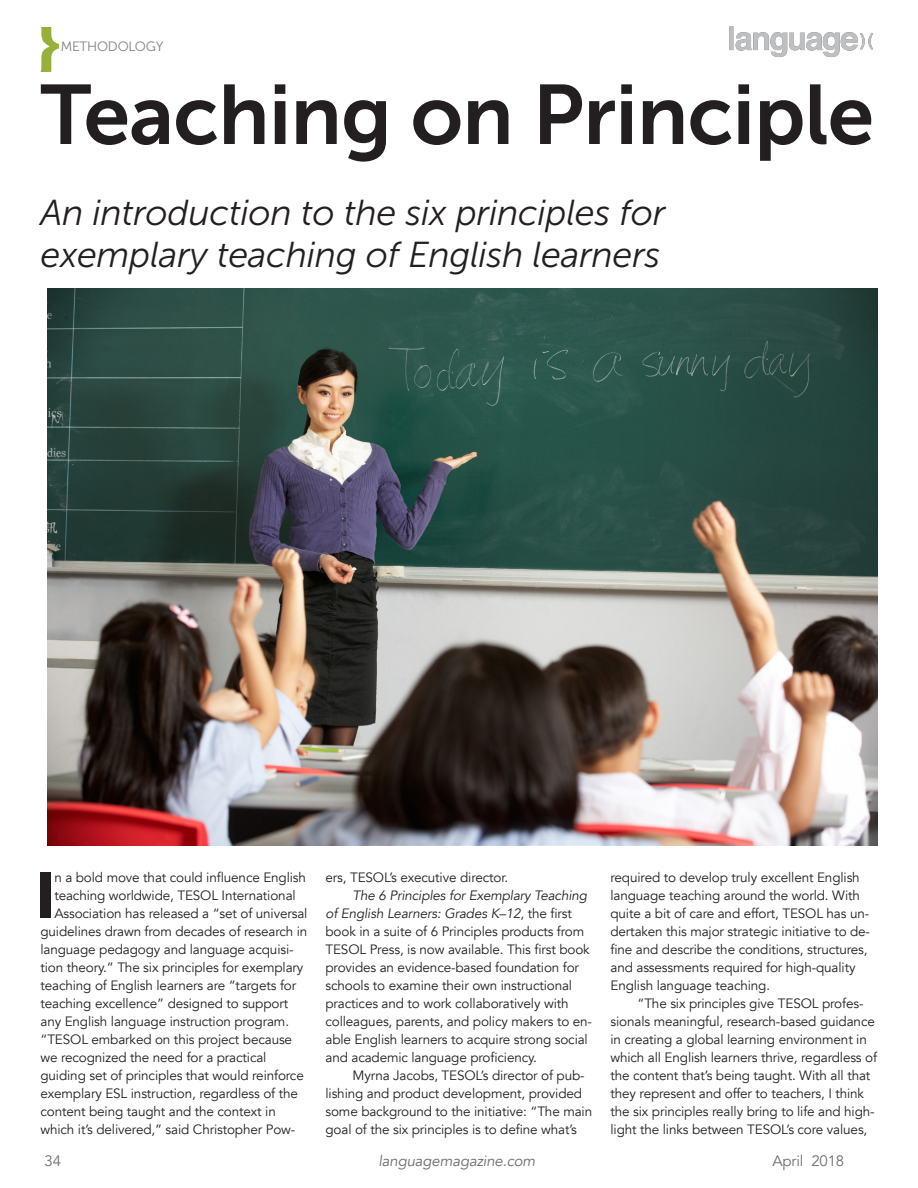
<style>
.page{position:relative;width:918px;height:1188px;background:#fff}
.page>*{position:absolute;margin:0;border:0;box-sizing:border-box;transform-origin:0 0}
.t1{font:84px "Museo Sans 700";letter-spacing:-.01em;color:#231f20}
.t2{font:900 64.35px "Avenir";color:#231f20}
.t3{font:italic 36px "Museo Sans 300";letter-spacing:-.01em;color:#231f20}
.t4{font:italic 15px "Avenir";letter-spacing:-.01em;color:#6c6d70}
.t5{font:15px "Avenir";letter-spacing:-.01em;color:#6c6d70}
.t6{font:13.5px/18px "Avenir";letter-spacing:-.01em;color:#231f20}
.t7{font:13.5px "Museo Sans 300";letter-spacing:-.02em;color:#808180}
.s1{font-style:italic}
</style>
<div class="page">
<svg style="left:40px;top:27px;width:19px;height:45px"></svg>
<img style="left:729px;top:26px;width:144px;height:32px">
<img style="left:48px;top:288px;width:830px;height:558px">
<p class="t7" style="left:61px;top:39px;width:104px">METHODOLOGY</p>
<p class="t1" style="left:40px;top:68px;width:835px">Teaching on Principle</p>
<p class="t3" style="left:40px;top:193px;width:627px">An introduction to the six principles for</p>
<p class="t3" style="left:40px;top:235px;width:621px">exemplary teaching of English learners</p>
<p class="t2" style="left:36px;top:840px;width:21px">I</p>
<p class="t6" style="left:54px;top:869px;width:253px">n a bold move that could influence English</p>
<p class="t6" style="left:54px;top:887px;width:243px">teaching worldwide, TESOL International</p>
<p class="t6" style="left:54px;top:905px;width:255px">Association has released a “set of universal</p>
<p class="t6" style="left:40px;top:923px;width:269px">guidelines drawn from decades of research in</p>
<p class="t6" style="left:40px;top:941px;width:255px">language pedagogy and language acquisi-</p>
<p class="t6" style="left:40px;top:959px;width:264px">tion theory.” The six principles for exemplary</p>
<p class="t6" style="left:40px;top:977px;width:257px">teaching of English learners are “targets for</p>
<p class="t6" style="left:40px;top:995px;width:249px">teaching excellence” designed to support</p>
<p class="t6" style="left:40px;top:1013px;width:250px">any English language instruction program.</p>
<p class="t6" style="left:40px;top:1031px;width:253px">“TESOL embarked on this project because</p>
<p class="t6" style="left:40px;top:1049px;width:228px">we recognized the need for a practical</p>
<p class="t6" style="left:40px;top:1067px;width:265px">guiding set of principles that would reinforce</p>
<p class="t6" style="left:40px;top:1085px;width:259px">exemplary ESL instruction, regardless of the</p>
<p class="t6" style="left:40px;top:1103px;width:237px">content being taught and the context in</p>
<p class="t6" style="left:40px;top:1121px;width:256px">which it’s delivered,” said Christopher Pow-</p>
<p class="t6" style="left:326px;top:869px;width:184px">ers, TESOL’s executive director.</p>
<p class="t6" style="left:326px;top:887px;width:268px;text-indent:27px"><span class="s1">The 6 Principles for Exemplary Teaching of English Learners: Grades K–12</span>, the first book in a suite of 6 Principles products from TESOL Press, is now available. This first book provides an evidence-based foundation for schools to examine their own instructional practices and to work collaboratively with colleagues, parents, and policy makers to en&shy;able English learners to acquire strong social and academic language proficiency.</p>
<p class="t6" style="left:326px;top:1067px;width:268px;text-indent:27px">Myrna Jacobs, TESOL’s director of pub&shy;lishing and product development, provided some background to the initiative: “The main goal of the six principles is to define what’s</p>
<p class="t6" style="left:610px;top:869px;width:261px">required to develop truly excellent English language teaching around the world. With quite a bit of care and effort, TESOL has un&shy;dertaken this major strategic initiative to de&shy;fine and describe the conditions, structures, and assessments required for high-quality English language teaching.</p>
<p class="t6" style="left:610px;top:995px;width:268px;text-indent:27px">“The six principles give TESOL profes&shy;sionals meaningful, research-based guidance in creating a global learning environment in which all English learners thrive, regardless of the content that’s being taught. With all that they represent and offer to teachers, I think the six principles really bring to life and high&shy;light the links between TESOL’s core values,</p>
<p class="t5" style="left:45px;top:1151px;width:18px">34</p>
<p class="t4" style="left:378px;top:1151px;width:158px">languagemagazine.com</p>
<p class="t5" style="left:772px;top:1151px;width:73px">April 2018</p>
</div>
